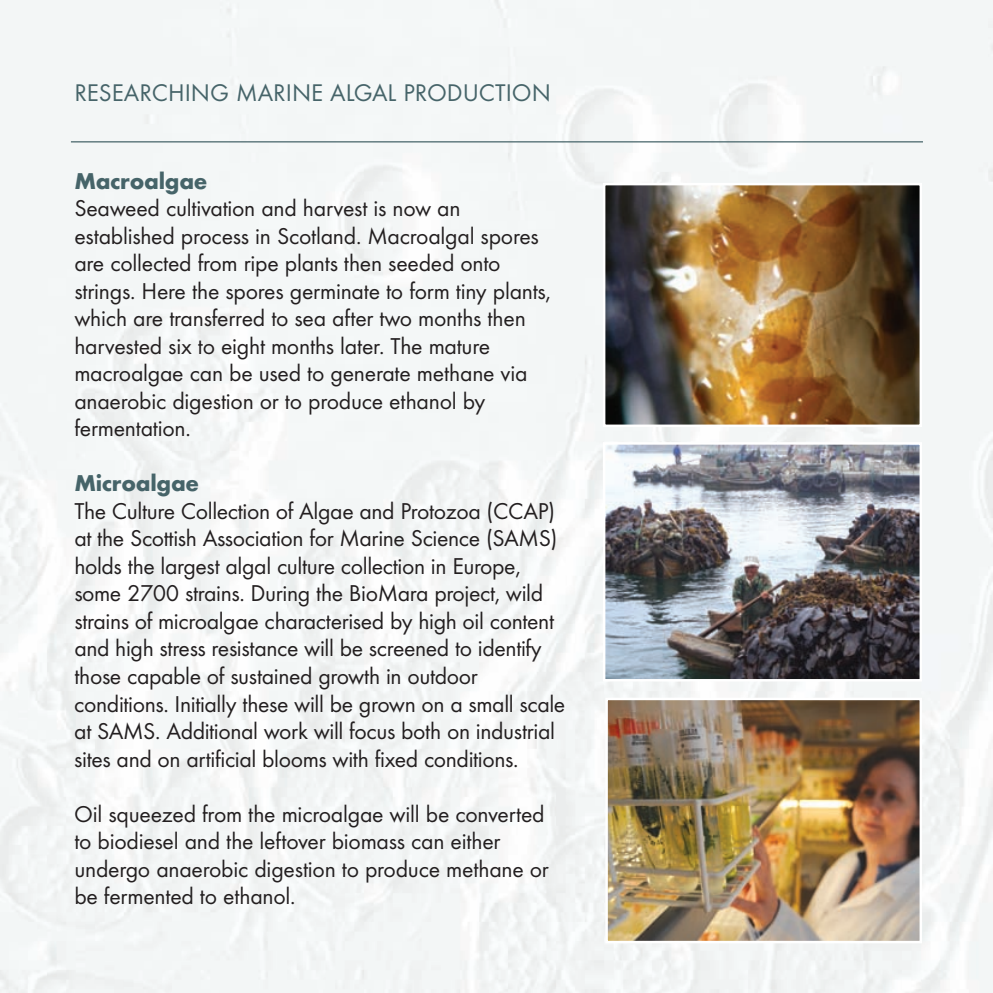
<style>
.page{position:relative;width:993px;height:993px;background:#fff}
.page>*{position:absolute;margin:0;border:0;box-sizing:border-box;transform-origin:0 0}
.t1{font:25px "Futura T";color:#466469}
.t2{font:23.75px/27.5px "Futura T";letter-spacing:-.01em;color:#231f20}
.t3{font:700 23.75px "Futura T";letter-spacing:-.01em;color:#466469}
</style>
<div class="page">
<hr style="left:71px;top:141px;width:851px;height:1px;background:#466469">
<img style="left:605px;top:186px;width:313px;height:238px">
<div style="left:602px;top:183px;width:319px;height:244px;border:2px solid #fff"></div>
<img style="left:608px;top:700px;width:310px;height:240px">
<div style="left:605px;top:697px;width:316px;height:246px;border:2px solid #fff"></div>
<img style="left:605px;top:445px;width:313px;height:233px">
<div style="left:602px;top:442px;width:319px;height:239px;border:2px solid #fff"></div>
<p class="t1" style="left:74px;top:77px;width:478px">RESEARCHING MARINE ALGAL PRODUCTION</p>
<p class="t3" style="left:74px;top:166px;width:135px">Macroalgae</p>
<p class="t2" style="left:74px;top:194px;width:478px">Seaweed cultivation and harvest is now an established process in Scotland. Macroalgal spores are collected from ripe plants then seeded onto strings. Here the spores germinate to form tiny plants, which are transferred to sea after two months then harvested six to eight months later. The mature macroalgae can be used to generate methane via anaerobic digestion or to produce ethanol by fermentation.</p>
<p class="t3" style="left:74px;top:469px;width:126px">Microalgae</p>
<p class="t2" style="left:74px;top:496px;width:492px">The Culture Collection of Algae and Protozoa (CCAP) at the Scottish Association for Marine Science (SAMS) holds the largest algal culture collection in Europe, some 2700 strains. During the BioMara project, wild strains of microalgae characterised by high oil content and high stress resistance will be screened to identify those capable of sustained growth in outdoor conditions. Initially these will be grown on a small scale at SAMS. Additional work will focus both on industrial sites and on artificial blooms with fixed conditions.</p>
<p class="t2" style="left:74px;top:799px;width:476px">Oil squeezed from the microalgae will be converted to biodiesel and the leftover biomass can either undergo anaerobic digestion to produce methane or be fermented to ethanol.</p>
</div>
